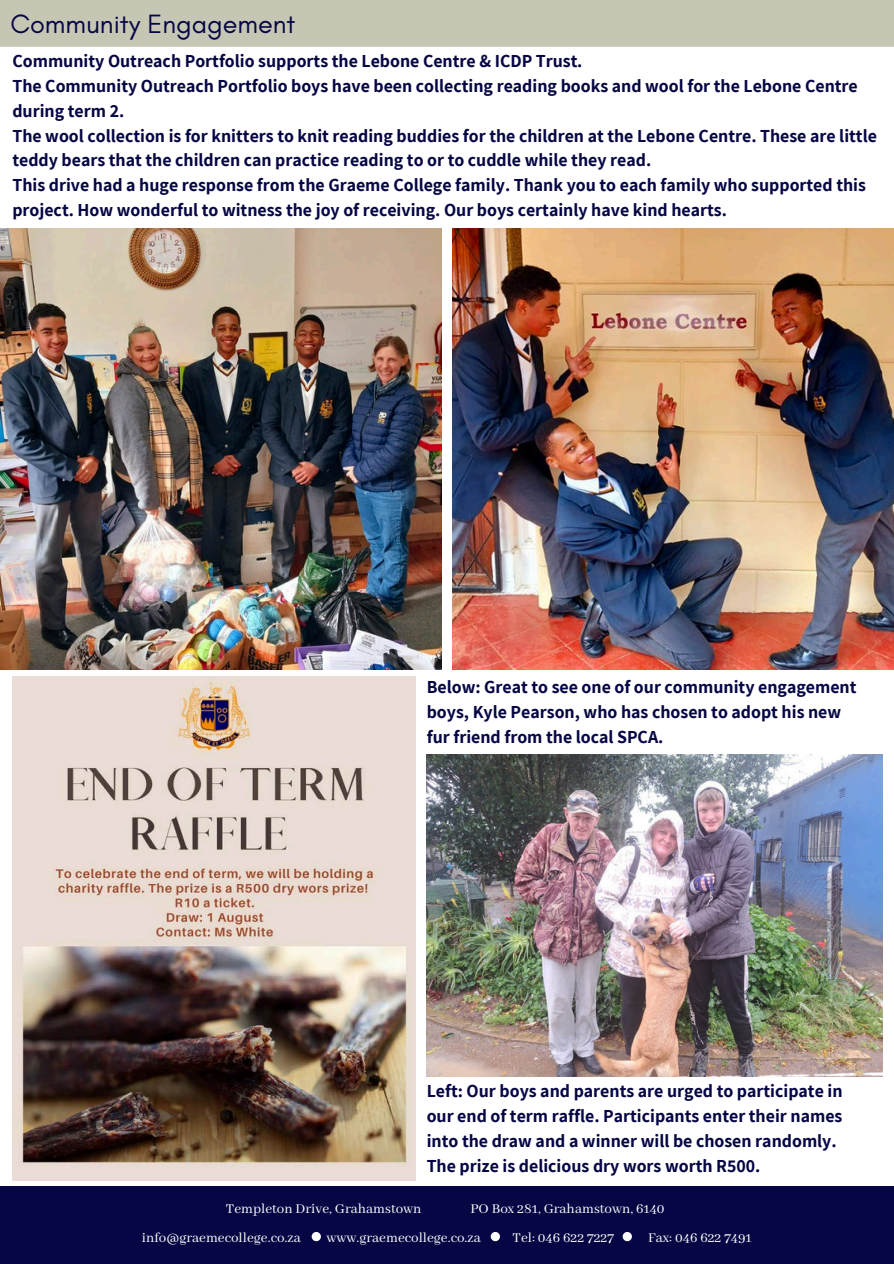
<style>
.page{position:relative;width:894px;height:1264px;background:#fff}
.page>*{position:absolute;margin:0;border:0;box-sizing:border-box;transform-origin:0 0}
.t1{font:27px "Glacial Indifference";color:#060644}
.t2{font:700 17.85px/24.8px "Assistant";color:#060644}
.t3{font:15px "Abhaya Libre";color:#fff}
</style>
<div class="page">
<img style="left:0;top:228px;width:441px;height:441px">
<img style="left:452px;top:228px;width:441px;height:441px">
<div style="left:0;top:1186px;width:893px;height:77px;background:#060644"></div>
<svg style="left:490px;top:1231px;width:10px;height:10px"></svg>
<svg style="left:622px;top:1231px;width:9px;height:10px"></svg>
<svg style="left:311px;top:1231px;width:10px;height:10px"></svg>
<div style="left:0;top:0;width:893px;height:47px;background:#c6c6b5"></div>
<img style="left:12px;top:677px;width:403px;height:502px">
<img style="left:426px;top:754px;width:456px;height:322px">
<p class="t1" style="left:10px;top:7px;width:286px">Community Engagement</p>
<h2 class="t2" style="left:12px;top:48px;width:865px">Community Outreach Portfolio supports the Lebone Centre &amp; ICDP Trust.<br>The Community Outreach Portfolio boys have been collecting reading books and wool for the Lebone Centre during term 2.<br>The wool collection is for knitters to knit reading buddies for the children at the Lebone Centre. These are little teddy bears that the children can practice reading to or to cuddle while they read.<br>This drive had a huge response from the Graeme College family. Thank you to each family who supported this project. How wonderful to witness the joy of receiving. Our boys certainly have kind hearts.</h2>
<p class="t2" style="left:426px;top:674px;width:431px">Below: Great to see one of our community engagement boys, Kyle Pearson, who has chosen to adopt his new fur friend from the local SPCA.</p>
<p class="t2" style="left:426px;top:1078px;width:417px">Left: Our boys and parents are urged to participate in our end of term raffle. Participants enter their names into the draw and a winner will be chosen randomly.<br>The prize is delicious dry wors worth R500.</p>
<h1 class="t3" style="left:226px;top:1200px;width:197px">Templeton Drive, Grahamstown</h1>
<h1 class="t3" style="left:470px;top:1200px;width:196px">PO Box 281, Grahamstown, 6140</h1>
<h2 class="t3" style="left:142px;top:1228px;width:160px">info@graemecollege.co.za</h2>
<h2 class="t3" style="left:326px;top:1228px;width:156px">www.graemecollege.co.za</h2>
<h2 class="t3" style="left:512px;top:1228px;width:103px">Tel: 046 622 7227</h2>
<h2 class="t3" style="left:648px;top:1228px;width:105px">Fax: 046 622 7491</h2>
</div>
